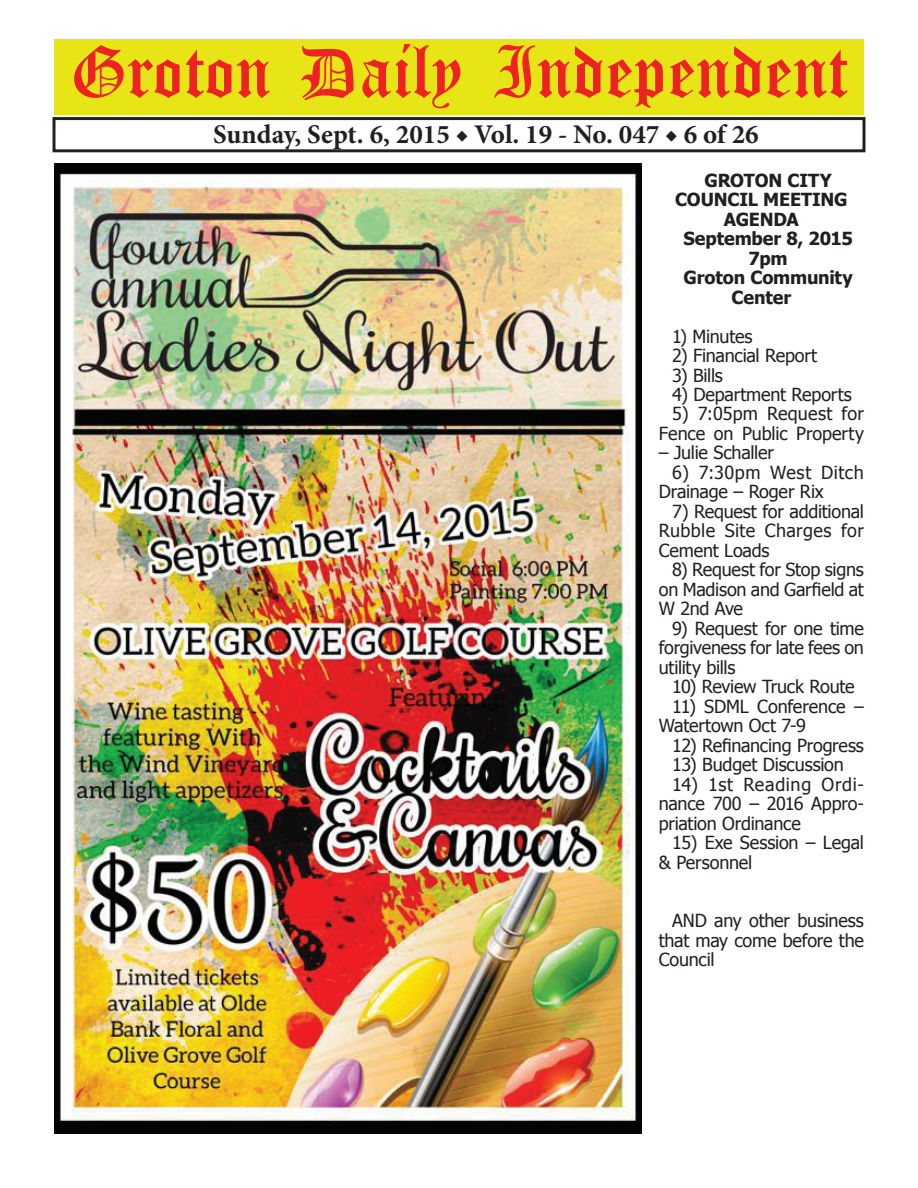
<style>
.page{position:relative;width:918px;height:1188px;background:#fff}
.page>*{position:absolute;margin:0;border:0;box-sizing:border-box;transform-origin:0 0}
.t1{font:54px "Old English Five";color:#ee2123}
.t2{font:700 27px "Minion Pro";color:#231f20}
.t3{font:18px/19.5px "Tahoma";letter-spacing:-.01em;color:#231f20;text-align:justify}
.t4{font:700 18px/19.5px "Tahoma";letter-spacing:-.01em;color:#231f20;text-align:center}
</style>
<div class="page">
<div style="left:52px;top:117px;width:814px;height:35px;border:3px solid #231f20"></div>
<div style="left:54px;top:40px;width:810px;height:75px;background:#e7e515"></div>
<img style="left:54px;top:164px;width:588px;height:970px">
<h1 class="t1" style="left:70px;top:47px;width:779px">Groton Daily Independent</h1>
<h2 class="t2" style="left:213px;top:116px;width:547px">Sunday, Sept. 6, 2015 ◆ Vol. 19 - No. 047 ◆ 6 of 26</h2>
<p class="t4" style="left:675px;top:169px;width:179px">GROTON CITY<br>COUNCIL MEETING<br>AGENDA<br>September 8, 2015<br>7pm<br>Groton Community<br>Center</p>
<p class="t3" style="left:672px;top:325px;width:82px">1) Minutes</p>
<p class="t3" style="left:672px;top:345px;width:147px">2) Financial Report</p>
<p class="t3" style="left:672px;top:364px;width:52px">3) Bills</p>
<p class="t3" style="left:672px;top:384px;width:181px">4) Department Reports</p>
<p class="t3" style="left:659px;top:403px;width:207px;text-align:right">5) 7:05pm Request for<br>Fence on Public Property</p>
<p class="t3" style="left:659px;top:442px;width:117px">– Julie Schaller</p>
<p class="t3" style="left:659px;top:462px;width:207px;text-indent:14px">6) 7:30pm West Ditch<br>Drainage – Roger Rix</p>
<p class="t3" style="left:659px;top:501px;width:207px;text-indent:14px">7) Request for additional Rubble Site Charges for Cement Loads</p>
<p class="t3" style="left:659px;top:559px;width:207px;text-indent:14px">8) Request for Stop signs on Madison and Garfield at W 2nd Ave</p>
<p class="t3" style="left:659px;top:618px;width:207px;text-indent:14px">9) Request for one time forgiveness for late fees on utility bills</p>
<p class="t3" style="left:672px;top:676px;width:184px">10) Review Truck Route</p>
<p class="t3" style="left:659px;top:696px;width:207px;text-indent:14px">11) SDML Conference –<br>Watertown Oct 7-9</p>
<p class="t3" style="left:672px;top:735px;width:193px">12) Refinancing Progress</p>
<p class="t3" style="left:672px;top:754px;width:173px">13) Budget Discussion</p>
<p class="t3" style="left:659px;top:774px;width:207px;text-indent:14px">14) 1st Reading Ordi&shy;nance 700 – 2016 Appro&shy;priation Ordinance</p>
<p class="t3" style="left:659px;top:832px;width:207px;text-indent:14px">15) Exe Session – Legal &amp; Personnel</p>
<p class="t3" style="left:659px;top:910px;width:207px;text-indent:14px">AND any other business that may come before the Council</p>
</div>
